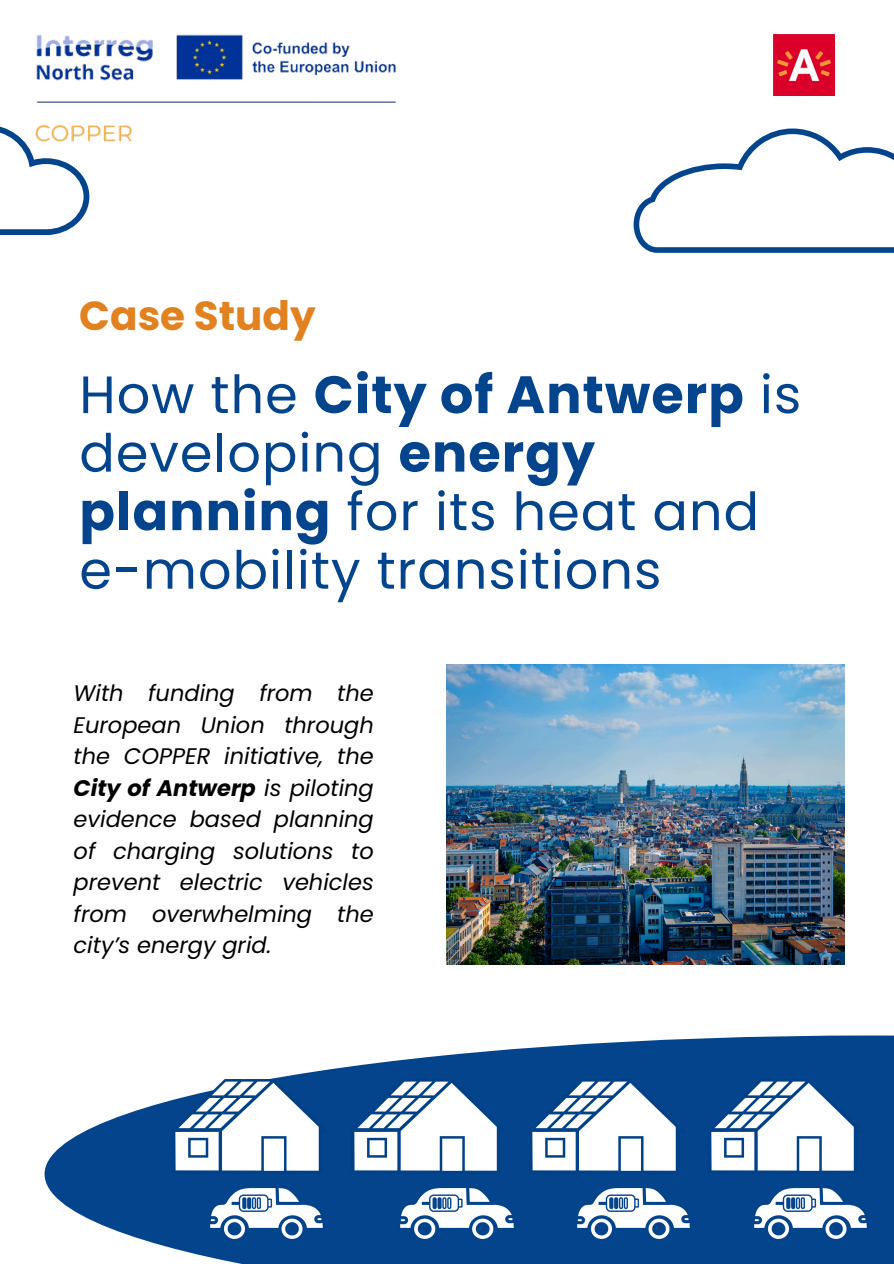
<style>
.page{position:relative;width:894px;height:1264px;background:#fff}
.page>*{position:absolute;margin:0;border:0;box-sizing:border-box;transform-origin:0 0}
.t1{font:52.5px/58.5px "Poppins";letter-spacing:.02em;color:#04448c}
.t2{font:700 40.5px "Poppins";color:#e1811f}
.t3{font:italic 22.5px/31.5px "Poppins";color:#000;text-align:justify}
.s1{font-weight:700}
</style>
<div class="page">
<svg style="left:45px;top:1035px;width:848px;height:228px;fill:#04448c"></svg>
<svg style="left:0;top:126px;width:89px;height:109px"></svg>
<svg style="left:633px;top:128px;width:260px;height:124px"></svg>
<img style="left:446px;top:664px;width:398px;height:300px">
<img style="left:773px;top:34px;width:61px;height:61px">
<img style="left:15px;top:34px;width:381px;height:143px">
<img style="left:173px;top:1079px;width:153px;height:94px">
<img style="left:351px;top:1079px;width:153px;height:94px">
<img style="left:530px;top:1079px;width:153px;height:94px">
<img style="left:708px;top:1079px;width:153px;height:94px">
<img style="left:207px;top:1185px;width:119px;height:56px">
<img style="left:397px;top:1185px;width:119px;height:56px">
<img style="left:574px;top:1185px;width:118px;height:56px">
<img style="left:750px;top:1185px;width:119px;height:56px">
<p class="t2" style="left:79px;top:288px;width:238px">Case Study</p>
<p class="t1" style="left:79px;top:365px;width:723px">How the <span class="s1">City of Antwerp</span> is developing <span class="s1">energy planning</span> for its heat and e-mobility transitions</p>
<p class="t3" style="left:74px;top:677px;width:302px">With funding from the European Union through the COPPER initiative, the <span class="s1">City of Antwerp</span> is piloting evidence based planning of charging solutions to prevent electric vehicles from overwhelming the city’s energy grid.</p>
</div>
